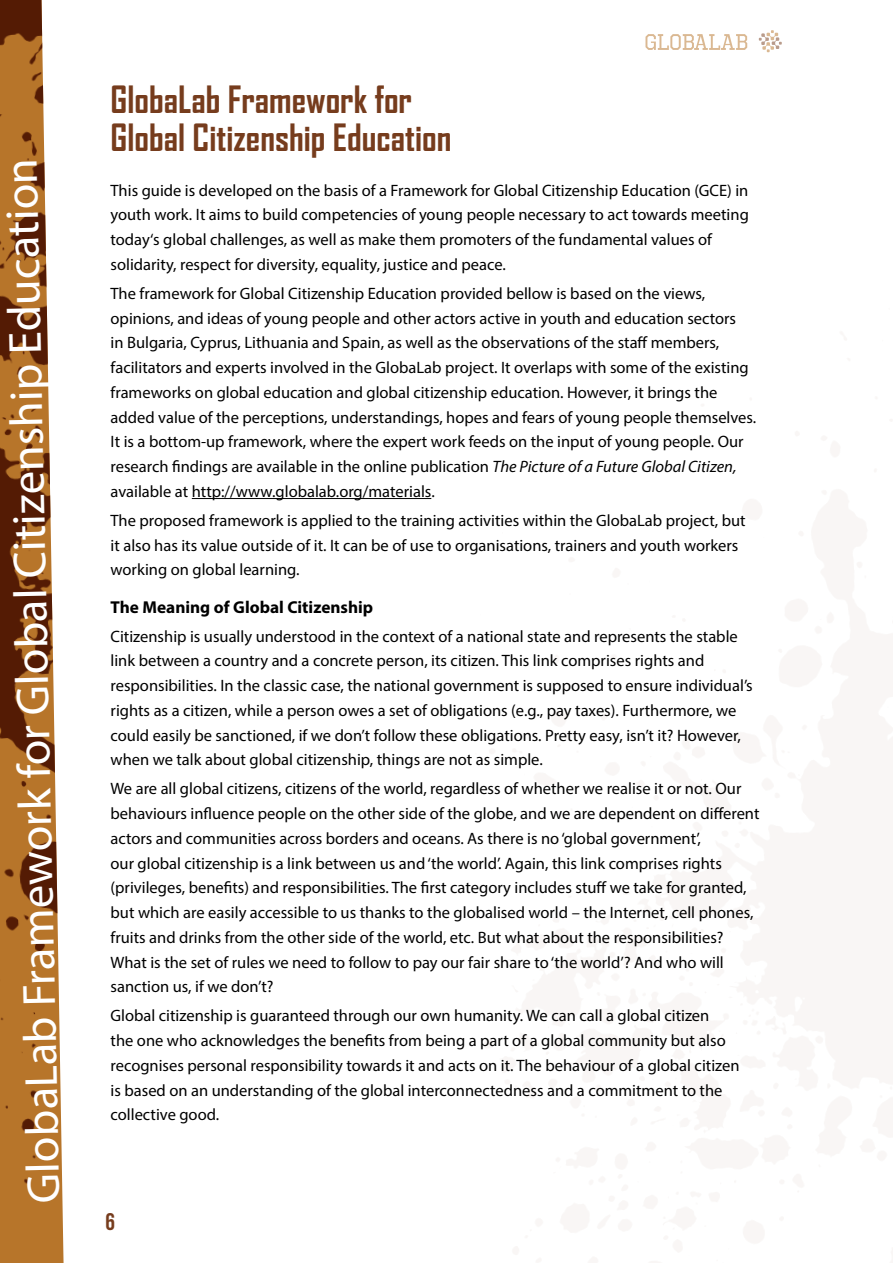
<style>
.page{position:relative;width:893px;height:1263px;background:#fff}
.page>*{position:absolute;margin:0;border:0;box-sizing:border-box;transform-origin:0 0}
.t1{font:46.65px "Myriad Pro";color:#fff}
.t2{font:700 36px/38.8px "Agency FB";color:#763c1d}
.t3{font:24px "Bebas Neue";color:#763c1d}
.t4{font:700 17.25px "Myriad Pro";color:#000}
.t5{font:16.5px/24.8px "Myriad Pro";color:#000}
.s1{font-style:italic}
</style>
<div class="page">
<svg style="left:0;top:0;width:64px;height:1263px;background:#aa7541"></svg>
<svg style="left:645px;top:34px;width:102px;height:16px"></svg>
<svg style="left:759px;top:30px;width:23px;height:22px"></svg>
<hr style="left:192px;top:498px;width:239px;height:1px;background:#000">
<h1 class="t1" style="left:13px;top:1203px;width:1046px;rotate:-91deg">GlobaLab Framework for Global Citizenship Education</h1>
<h2 class="t2" style="left:111px;top:79px;width:342px">GlobaLab Framework for<br>Global Citizenship Education</h2>
<p class="t5" style="left:111px;top:177px;width:640px">This guide is developed on the basis of a Framework for Global Citizenship Education (GCE) in youth work. It aims to build competencies of young people necessary to act towards meeting today‘s global challenges, as well as make them promoters of the fundamental values of solidarity, respect for diversity, equality, justice and peace.</p>
<p class="t5" style="left:111px;top:281px;width:647px">The framework for Global Citizenship Education provided bellow is based on the views, opinions, and ideas of young people and other actors active in youth and education sectors<br>in Bulgaria, Cyprus, Lithuania and Spain, as well as the observations of the staff members, facilitators and experts involved in the GlobaLab project. It overlaps with some of the existing frameworks on global education and global citizenship education. However, it brings the added value of the perceptions, understandings, hopes and fears of young people themselves.<br>It is a bottom-up framework, where the expert work feeds on the input of young people. Our research findings are available in the online publication <span class="s1">The Picture of a Future Global Citizen, </span>available at http://www.globalab.org/materials.</p>
<p class="t5" style="left:111px;top:508px;width:637px">The proposed framework is applied to the training activities within the GlobaLab project, but it also has its value outside of it. It can be of use to organisations, trainers and youth workers working on global learning.</p>
<p class="t4" style="left:111px;top:596px;width:264px">The Meaning of Global Citizenship</p>
<p class="t5" style="left:111px;top:623px;width:644px">Citizenship is usually understood in the context of a national state and represents the stable link between a country and a concrete person, its citizen. This link comprises rights and responsibilities. In the classic case, the national government is supposed to ensure individual’s rights as a citizen, while a person owes a set of obligations (e.g., pay taxes). Furthermore, we could easily be sanctioned, if we don’t follow these obligations. Pretty easy, isn’t it? However, when we talk about global citizenship, things are not as simple.</p>
<p class="t5" style="left:111px;top:776px;width:650px">We are all global citizens, citizens of the world, regardless of whether we realise it or not. Our behaviours influence people on the other side of the globe, and we are dependent on different actors and communities across borders and oceans. As there is no ‘global government’,<br>our global citizenship is a link between us and ‘the world’. Again, this link comprises rights (privileges, benefits) and responsibilities. The first category includes stuff we take for granted, but which are easily accessible to us thanks to the globalised world – the Internet, cell phones, fruits and drinks from the other side of the world, etc. But what about the responsibilities?<br>What is the set of rules we need to follow to pay our fair share to ‘the world’? And who will sanction us, if we don’t?</p>
<p class="t5" style="left:111px;top:1003px;width:630px">Global citizenship is guaranteed through our own humanity. We can call a global citizen<br>the one who acknowledges the benefits from being a part of a global community but also recognises personal responsibility towards it and acts on it. The behaviour of a global citizen is based on an understanding of the global interconnectedness and a commitment to the collective good.</p>
<h3 class="t3" style="left:105px;top:1208px;width:11px">6</h3>
</div>
